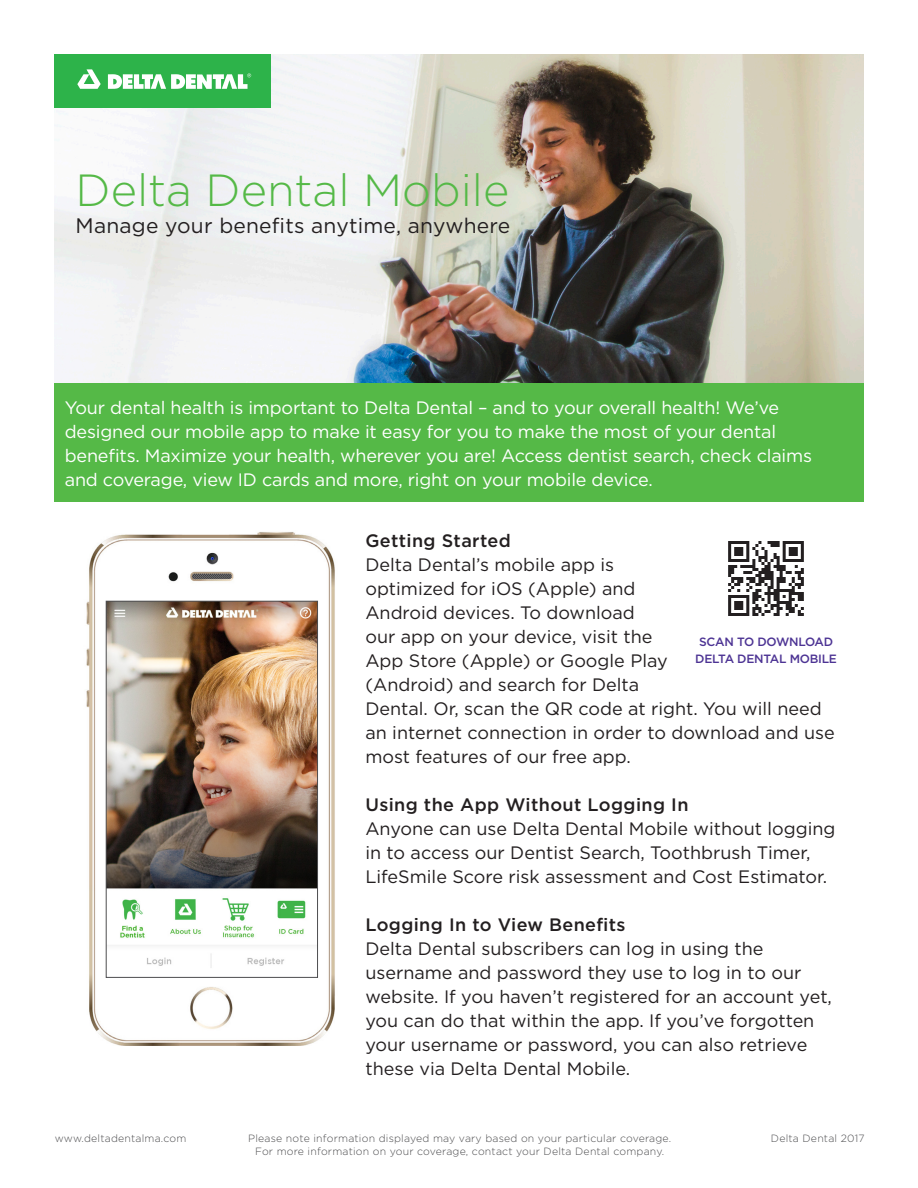
<style>
.page{position:relative;width:918px;height:1188px;background:#fff}
.page>*{position:absolute;margin:0;border:0;box-sizing:border-box;transform-origin:0 0}
.t1{font:300 45px "Gotham";color:#55b947}
.t2{font:21px "Gotham";letter-spacing:.01em;color:#231f20}
.t3{font:18px/24px "Gotham";color:#231f20}
.t4{font:18px/24px "Gotham";letter-spacing:-.01em;color:#fff}
.t5{font:500 18px "Gotham";letter-spacing:.02em;color:#231f20}
.t6{font:500 12px "Gotham";letter-spacing:-.02em;color:#4d3494}
.t7{font:300 10.5px "Gotham";letter-spacing:.02em;color:#4d4d4f}
</style>
<div class="page">
<div style="left:54px;top:382px;width:810px;height:120px;background:#55b947"></div>
<img style="left:54px;top:54px;width:810px;height:328px">
<div style="left:54px;top:55px;width:217px;height:53px;background:#2db34a"></div>
<svg style="left:77px;top:69px;width:24px;height:20px"></svg>
<svg style="left:108px;top:73px;width:143px;height:16px"></svg>
<img style="left:728px;top:541px;width:76px;height:75px">
<img style="left:86px;top:532px;width:249px;height:514px">
<img style="left:108px;top:603px;width:208px;height:373px">
<div style="left:106px;top:601px;width:212px;height:377px;border:1px solid #4d4d4f"></div>
<p class="t1" style="left:76px;top:162px;width:435px">Delta Dental Mobile</p>
<p class="t2" style="left:76px;top:212px;width:436px">Manage your benefits anytime, anywhere</p>
<p class="t4" style="left:65px;top:395px;width:749px">Your dental health is important to Delta Dental – and to your overall health! We’ve designed our mobile app to make it easy for you to make the most of your dental benefits. Maximize your health, wherever you are! Access dentist search, check claims and coverage, view ID cards and more, right on your mobile device.</p>
<p class="t5" style="left:365px;top:529px;width:147px">Getting Started</p>
<p class="t3" style="left:365px;top:552px;width:471px">Delta Dental’s mobile app is<br>optimized for iOS (Apple) and<br>Android devices. To download<br>our app on your device, visit the<br>App Store (Apple) or Google Play<br>(Android) and search for Delta<br>Dental. Or, scan the QR code at right. You will need an internet connection in order to download and use most features of our free app.</p>
<p class="t5" style="left:365px;top:793px;width:325px">Using the App Without Logging In</p>
<p class="t3" style="left:365px;top:816px;width:472px">Anyone can use Delta Dental Mobile without logging in to access our Dentist Search, Toothbrush Timer,<br>LifeSmile Score risk assessment and Cost Estimator.</p>
<p class="t5" style="left:365px;top:913px;width:262px">Logging In to View Benefits</p>
<p class="t3" style="left:365px;top:936px;width:468px">Delta Dental subscribers can log in using the username and password they use to log in to our website. If you haven’t registered for an account yet, you can do that within the app. If you’ve forgotten your username or password, you can also retrieve these via Delta Dental Mobile.</p>
<p class="t6" style="left:699px;top:634px;width:136px">SCAN TO DOWNLOAD</p>
<p class="t6" style="left:695px;top:651px;width:143px">DELTA DENTAL MOBILE</p>
<p class="t7" style="left:55px;top:1132px;width:133px">www.deltadentalma.com</p>
<p class="t7" style="left:248px;top:1132px;width:425px">Please note information displayed may vary based on your particular coverage.</p>
<p class="t7" style="left:771px;top:1132px;width:95px">Delta Dental 2017</p>
<p class="t7" style="left:255px;top:1145px;width:411px">For more information on your coverage, contact your Delta Dental company.</p>
</div>
